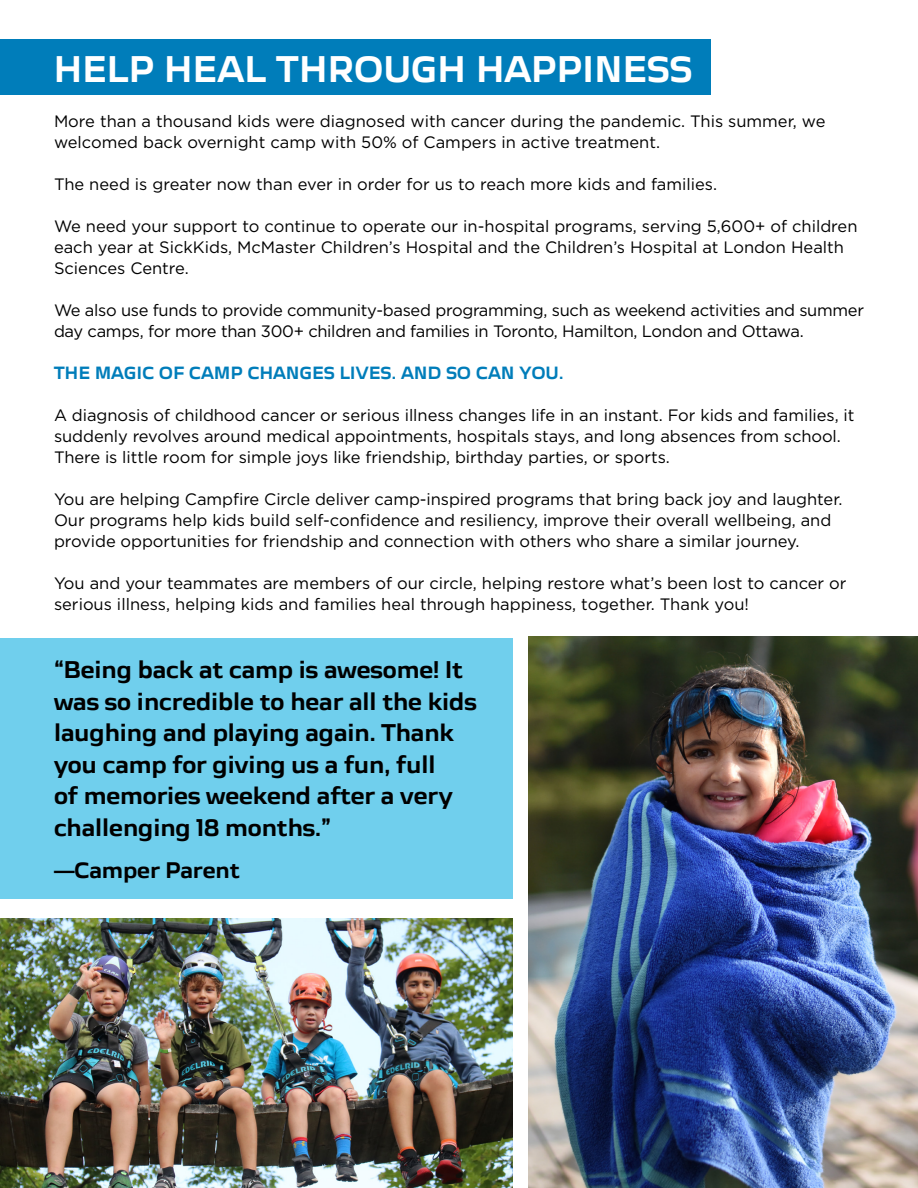
<style>
.page{position:relative;width:918px;height:1188px;background:#fff}
.page>*{position:absolute;margin:0;border:0;box-sizing:border-box;transform-origin:0 0}
.t1{font:700 34.5px "Kaisar";letter-spacing:.03em;color:#fff}
.t2{font:700 22.5px/31.5px "Kaisar";color:#000}
.t3{font:700 21px "Kaisar";color:#000}
.t4{font:16.5px/21px "Gotham";letter-spacing:-.005em;color:#000}
.t5{font:700 16.5px "Kaisar";letter-spacing:.03em;color:#007dba}
</style>
<div class="page">
<div style="left:0;top:39px;width:711px;height:55px;background:#007dba"></div>
<img style="left:528px;top:637px;width:390px;height:551px">
<img style="left:0;top:918px;width:513px;height:270px">
<div style="left:0;top:638px;width:513px;height:261px;background:#70cfed"></div>
<p class="t1" style="left:54px;top:48px;width:640px">HELP HEAL THROUGH HAPPINESS</p>
<p class="t4" style="left:54px;top:111px;width:773px">More than a thousand kids were diagnosed with cancer during the pandemic. This summer, we welcomed back overnight camp with 50% of Campers in active treatment.</p>
<p class="t4" style="left:54px;top:174px;width:665px">The need is greater now than ever in order for us to reach more kids and families.</p>
<p class="t4" style="left:54px;top:216px;width:805px">We need your support to continue to operate our in-hospital programs, serving 5,600+ of children each year at SickKids, McMaster Children’s Hospital and the Children’s Hospital at London Health<br>Sciences Centre.</p>
<p class="t4" style="left:54px;top:300px;width:812px">We also use funds to provide community-based programming, such as weekend activities and summer day camps, for more than 300+ children and families in Toronto, Hamilton, London and Ottawa.</p>
<p class="t5" style="left:54px;top:363px;width:511px">THE MAGIC OF CAMP CHANGES LIVES. AND SO CAN YOU.</p>
<p class="t4" style="left:54px;top:405px;width:802px">A diagnosis of childhood cancer or serious illness changes life in an instant. For kids and families, it suddenly revolves around medical appointments, hospitals stays, and long absences from school.<br>There is little room for simple joys like friendship, birthday parties, or sports.</p>
<p class="t4" style="left:54px;top:489px;width:790px">You are helping Campfire Circle deliver camp-inspired programs that bring back joy and laughter.<br>Our programs help kids build self-confidence and resiliency, improve their overall wellbeing, and provide opportunities for friendship and connection with others who share a similar journey.</p>
<p class="t4" style="left:54px;top:573px;width:794px">You and your teammates are members of our circle, helping restore what’s been lost to cancer or serious illness, helping kids and families heal through happiness, together. Thank you!</p>
<p class="t2" style="left:54px;top:654px;width:424px">“Being back at camp is awesome! It was so incredible to hear all the kids laughing and playing again. Thank you camp for giving us a fun, full<br>of memories weekend after a very challenging 18 months.”</p>
<p class="t3" style="left:54px;top:857px;width:187px">—Camper Parent</p>
</div>
